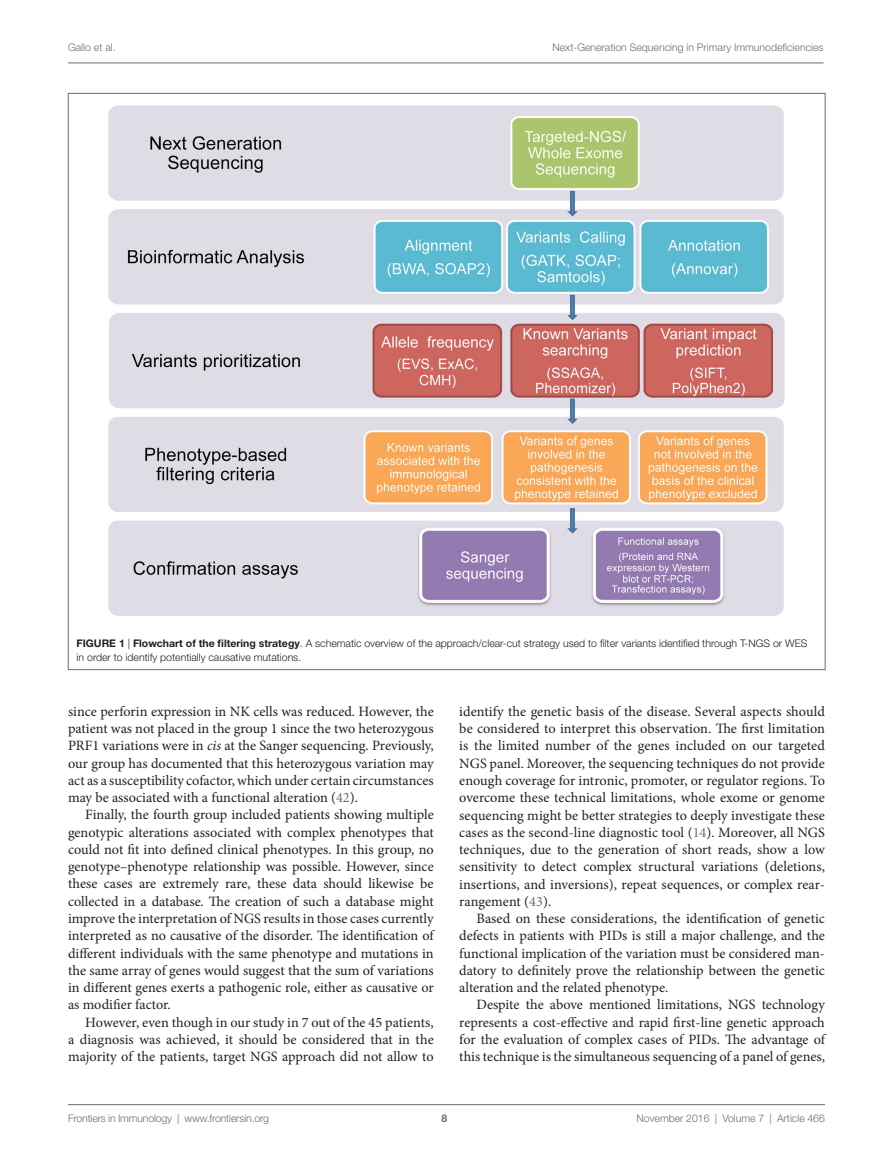
<style>
.page{position:relative;width:893px;height:1170px;background:#fff}
.page>*{position:absolute;margin:0;border:0;box-sizing:border-box;transform-origin:0 0}
.t1{font:14.25px/17.2px "Minion Pro";color:#231f20;text-align:justify}
.t2{font:300 10.5px/14.2px "Helvetica Neue LT Std";color:#231f20}
.t3{font:300 10.5px "Helvetica Neue LT Std";color:#6c6d70}
.t4{font:700 10.5px "Helvetica Neue LT Std";color:#6c6d70}
.s1{font-weight:700}
.s2{font-style:italic}
.s3{color:#6c6d70}
</style>
<div class="page">
<img style="left:108px;top:105px;width:677px;height:511px">
<hr style="left:68px;top:63px;width:756px;height:1px;background:#6c6d70">
<hr style="left:68px;top:1104px;width:757px;height:1px;background:#6c6d70">
<p class="t3" style="left:68px;top:41px;width:49px">Gallo et al.</p>
<p class="t3" style="left:552px;top:41px;width:273px">Next-Generation Sequencing in Primary Immunodeficiencies</p>
<p class="t2" style="left:77px;top:635px;width:732px"><span class="s1">FIG URE 1</span> | <span class="s1">Flowchart of the filtering strategy</span>. A schematic overview of the approach/clear-cut strategy used to filter variants identified through T-NGS or WES in order to identify potentially causative mutations.</p>
<p class="t1" style="left:68px;top:702px;width:367px">since perforin expression in NK cells was reduced. However, the patient was not placed in the group 1 since the two heterozygous PRF1 variations were in <span class="s2">cis</span> at the Sanger sequencing. Previously, our group has documented that this heterozygous variation may act as a susceptibility cofactor, which under certain circumstances may be associated with a functional alteration (<span class="s3">42</span>).</p>
<p class="t1" style="left:68px;top:806px;width:367px;text-indent:17px">Finally, the fourth group included patients showing multiple genotypic alterations associated with complex phenotypes that could not fit into defined clinical phenotypes. In this group, no genotype–phenotype relationship was possible. However, since these cases are extremely rare, these data should likewise be collected in a database. The creation of such a database might improve the interpretation of NGS results in those cases currently interpreted as no causative of the disorder. The identification of different individuals with the same phenotype and mutations in the same array of genes would suggest that the sum of variations in different genes exerts a pathogenic role, either as causative or as modifier factor.</p>
<p class="t1" style="left:68px;top:1013px;width:367px;text-indent:17px">However, even though in our study in 7 out of the 45 patients, a diagnosis was achieved, it should be considered that in the majority of the patients, target NGS approach did not allow to</p>
<p class="t1" style="left:459px;top:702px;width:367px">identify the genetic basis of the disease. Several aspects should be considered to interpret this observation. The first limitation is the limited number of the genes included on our targeted NGS panel. Moreover, the sequencing techniques do not provide enough coverage for intronic, promoter, or regulator regions. To overcome these technical limitations, whole exome or genome sequencing might be better strategies to deeply investigate these cases as the second-line diagnostic tool (<span class="s3">14</span>). Moreover, all NGS techniques, due to the generation of short reads, show a low sensitivity to detect complex structural variations (deletions, insertions, and inversions), repeat sequences, or complex rear&shy;rangement (<span class="s3">43</span>).</p>
<p class="t1" style="left:459px;top:909px;width:367px;text-indent:17px">Based on these considerations, the identification of genetic defects in patients with PIDs is still a major challenge, and the functional implication of the variation must be considered man&shy;datory to definitely prove the relationship between the genetic alteration and the related phenotype.</p>
<p class="t1" style="left:459px;top:996px;width:367px;text-indent:17px">Despite the above mentioned limitations, NGS technology represents a cost-effective and rapid first-line genetic approach for the evaluation of complex cases of PIDs. The advantage of this technique is the simultaneous sequencing of a panel of genes,</p>
<p class="t3" style="left:68px;top:1111px;width:203px">Frontiers in Immunology | www.frontiersin.org</p>
<p class="t3" style="left:636px;top:1111px;width:190px">November 2016 | Volume 7 | Article 466</p>
<p class="t4" style="left:441px;top:1111px;width:7px">8</p>
</div>
